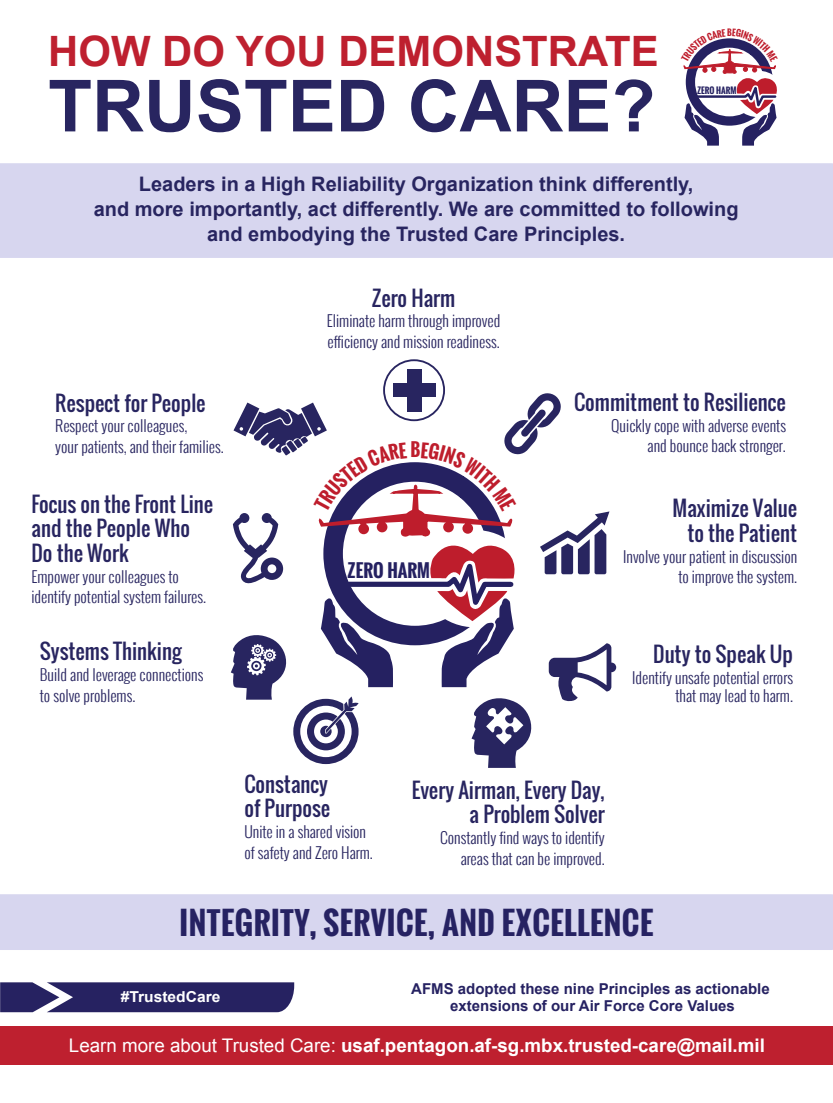
<style>
.page{position:relative;width:833px;height:1103px;background:#fff}
.page>*{position:absolute;margin:0;border:0;box-sizing:border-box;transform-origin:0 0}
.t1{font:700 71.88px "Arial";color:#282560}
.t2{font:700 41.88px "Arial";color:#be202f}
.t3{font:700 30.62px "Oswald";letter-spacing:.015em;color:#262262}
.t4{font:20.62px/24.8px "Oswald";color:#282560;text-align:right}
.t5{font:700 20px/25px "Arial";color:#282560;text-align:center}
.t6{font:700 18.75px "Arial";color:#fff}
.t7{font:700 17.81px "Oswald";color:#be1d2c}
.t8{font:700 17.75px "Oswald";color:#252161}
.t9{font:300 15.44px/20.6px "Oswald";color:#282560}
.t10{font:700 15.06px "Arial";color:#fff}
.t11{font:700 15px/16.9px "Arial";color:#262262;text-align:center}
.t12{font:700 8.5px "Oswald";color:#be1d2c}
.t13{font:700 8.44px "Oswald";color:#252161}
.s1{font-weight:400}
</style>
<div class="page">
<div style="left:0;top:894px;width:832px;height:56px;background:#d7d6ef"></div>
<div style="left:0;top:163px;width:832px;height:95px;background:#d7d6ef"></div>
<div style="left:383px;top:359px;width:62px;height:62px;border:2px solid #282560;border-radius:50%"></div>
<div style="left:393px;top:383px;width:42px;height:13px;background:#282560"></div>
<div style="left:407px;top:369px;width:14px;height:42px;background:#282560"></div>
<div style="left:0;top:1026px;width:832px;height:39px;background:#be202f"></div>
<svg style="left:0;top:982px;width:294px;height:30px;background:#34316b"></svg>
<svg style="left:683px;top:38px;width:94px;height:108px"></svg>
<svg style="left:231px;top:393px;width:385px;height:375px"></svg>
<h2 class="t2" style="left:48px;top:23px;width:612px">HOW DO YOU DEMONSTRATE</h2>
<h1 class="t1" style="left:48px;top:58px;width:608px">TRUSTED CARE?</h1>
<p class="t12" style="left:727px;top:26px;width:6px">B</p>
<p class="t13" style="left:697px;top:84px;width:41px">ZERO HARM</p>
<p class="t5" style="left:94px;top:172px;width:646px">Leaders in a High Reliability Organization think differently,<br>and more importantly, act differently. We are committed to following and embodying the Trusted Care Principles.</p>
<h3 class="t4" style="left:55px;top:390px;width:152px">Respect for People</h3>
<p class="t9" style="left:55px;top:415px;width:170px">Respect your colleagues,<br>your patients, and their families.</p>
<h3 class="t4" style="left:31px;top:491px;width:183px;text-align:left">Focus on the Front Line and the People Who<br>Do the Work</h3>
<p class="t9" style="left:31px;top:566px;width:176px">Empower your colleagues to identify potential system failures.</p>
<h3 class="t4" style="left:40px;top:639px;width:143px">Systems Thinking</h3>
<p class="t9" style="left:40px;top:664px;width:165px">Build and leverage connections to solve problems.</p>
<h3 class="t4" style="left:372px;top:285px;width:85px">Zero Harm</h3>
<p class="t9" style="left:327px;top:310px;width:175px">Eliminate harm through improved efficiency and mission readiness.</p>
<p class="t7" style="left:410px;top:436px;width:12px">B</p>
<p class="t8" style="left:347px;top:557px;width:84px">ZERO HARM</p>
<h3 class="t4" style="left:574px;top:389px;width:213px">Commitment to Resilience</h3>
<p class="t9" style="left:611px;top:415px;width:176px;text-align:right">Quickly cope with adverse events and bounce back stronger.</p>
<h3 class="t4" style="left:672px;top:496px;width:126px">Maximize Value to the Patient</h3>
<p class="t9" style="left:623px;top:545px;width:175px;text-align:right">Involve your patient in discussion to improve the system.</p>
<h3 class="t4" style="left:653px;top:641px;width:141px">Duty to Speak Up</h3>
<p class="t9" style="left:632px;top:667px;width:162px;line-height:18.6px;text-align:right">Identify unsafe potential errors that may lead to harm.</p>
<h3 class="t4" style="left:244px;top:771px;width:87px;text-align:left">Constancy of Purpose</h3>
<p class="t9" style="left:244px;top:821px;width:130px">Unite in a shared vision of safety and Zero Harm.</p>
<h3 class="t4" style="left:411px;top:777px;width:194px">Every Airman, Every Day, a Problem Solver</h3>
<p class="t9" style="left:440px;top:827px;width:166px;text-align:right">Constantly find ways to identify areas that can be improved.</p>
<h3 class="t3" style="left:180px;top:900px;width:475px">INTEGRITY, SERVICE, AND EXCELLENCE</h3>
<p class="t11" style="left:411px;top:980px;width:360px">AFMS adopted these nine Principles as actionable extensions of our Air Force Core Values</p>
<p class="t6" style="left:69px;top:1032px;width:697px"><span class="s1">Learn more about Trusted Care:</span> usaf.pentagon.af-sg.mbx.trusted-care@mail.mil</p>
<p class="t10" style="left:121px;top:986px;width:101px">#TrustedCare</p>
</div>
